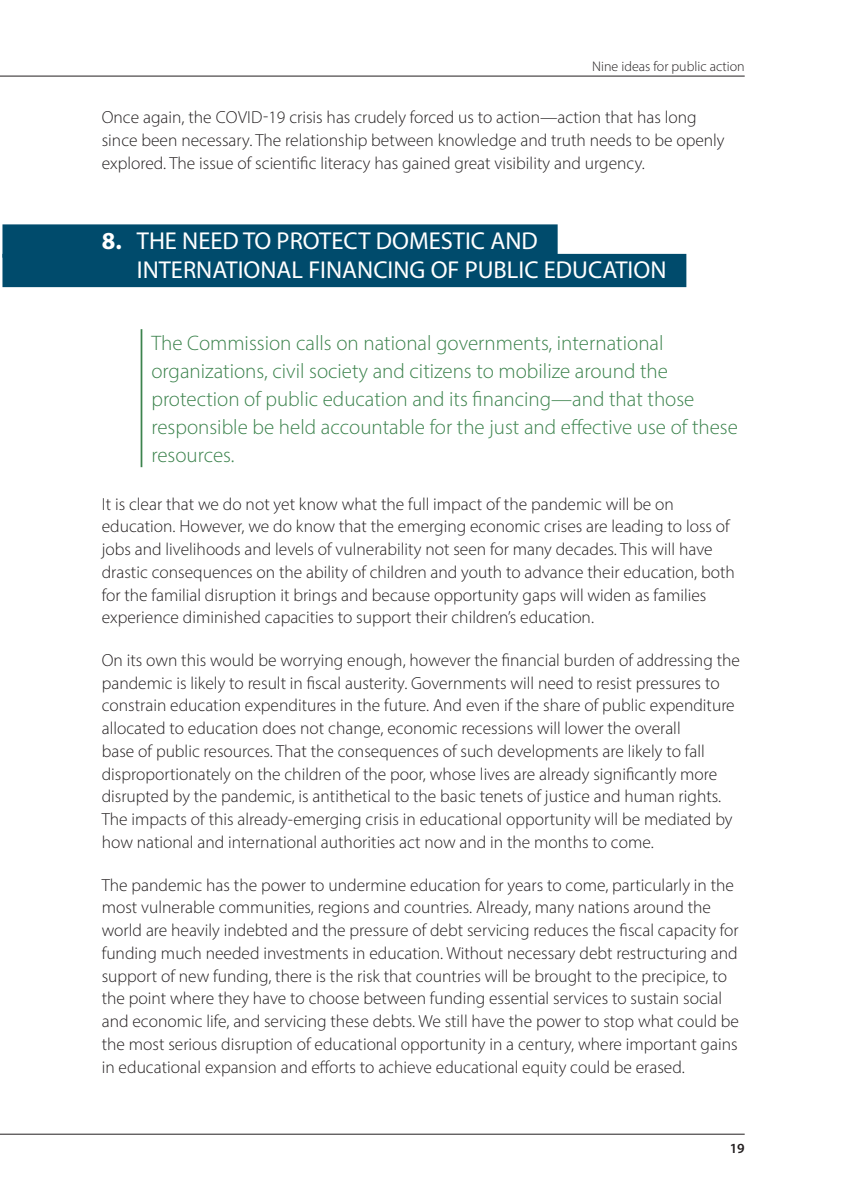
<style>
.page{position:relative;width:844px;height:1191px;background:#fff}
.page>*{position:absolute;margin:0;border:0;box-sizing:border-box;transform-origin:0 0}
.Ligne3{font:24.5px "Myriad Pro";color:#fff}
.LIgne2{font:24.5px "Myriad Pro";color:#fff}
.Pa11{font:300 21px/28px "Myriad Pro";color:#3c834d}
._01_Text{font:300 17.5px/22.8px "Myriad Pro";color:#231f20}
.t1{font:300 14px "Myriad Pro";color:#231f20}
.t2{font:600 14px "Myriad Pro";color:#231f20}
.s1{font-weight:700}
</style>
<div class="page">
<hr style="left:0;top:76px;width:744px;height:1px;background:#231f20">
<hr style="left:0;top:1133px;width:744px;height:1px;background:#231f20">
<div style="left:2px;top:224px;width:555px;height:34px;background:#004b6c"></div>
<div style="left:2px;top:254px;width:684px;height:33px;background:#004b6c"></div>
<hr style="left:141px;top:329px;width:1px;height:138px;background:#3c834d">
<p class="t1" style="left:592px;top:58px;width:154px">Nine ideas for public action</p>
<p class="_01_Text" style="left:102px;top:106px;width:624px">Once again, the COVID-19 crisis has crudely forced us to action—action that has long since been necessary. The relationship between knowledge and truth needs to be openly explored. The issue of scientific literacy has gained great visibility and urgency.</p>
<p class="LIgne2" style="left:102px;top:225px;width:437px"><span class="s1">8.</span> THE NEED TO PROTECT DOMESTIC AND</p>
<p class="Ligne3" style="left:137px;top:255px;width:531px">INTERNATIONAL FINANCING OF PUBLIC EDUCATION</p>
<p class="Pa11" style="left:151px;top:329px;width:588px">The Commission calls on national governments, international organizations, civil society and citizens to mobilize around the protection of public education and its financing—and that those responsible be held accountable for the just and effective use of these resources.</p>
<p class="_01_Text" style="left:102px;top:492px;width:634px">It is clear that we do not yet know what the full impact of the pandemic will be on education. However, we do know that the emerging economic crises are leading to loss of jobs and livelihoods and levels of vulnerability not seen for many decades. This will have drastic consequences on the ability of children and youth to advance their education, both for the familial disruption it brings and because opportunity gaps will widen as families experience diminished capacities to support their children’s education.</p>
<p class="_01_Text" style="left:102px;top:648px;width:639px">On its own this would be worrying enough, however the financial burden of addressing the pandemic is likely to result in fiscal austerity. Governments will need to resist pressures to constrain education expenditures in the future. And even if the share of public expenditure allocated to education does not change, economic recessions will lower the overall<br>base of public resources. That the consequences of such developments are likely to fall disproportionately on the children of the poor, whose lives are already significantly more disrupted by the pandemic, is antithetical to the basic tenets of justice and human rights.<br>The impacts of this already-emerging crisis in educational opportunity will be mediated by how national and international authorities act now and in the months to come.</p>
<p class="_01_Text" style="left:102px;top:873px;width:638px">The pandemic has the power to undermine education for years to come, particularly in the most vulnerable communities, regions and countries. Already, many nations around the world are heavily indebted and the pressure of debt servicing reduces the fiscal capacity for funding much needed investments in education. Without necessary debt restructuring and support of new funding, there is the risk that countries will be brought to the precipice, to the point where they have to choose between funding essential services to sustain social and economic life, and servicing these debts. We still have the power to stop what could be the most serious disruption of educational opportunity in a century, where important gains in educational expansion and efforts to achieve educational equity could be erased.</p>
<p class="t2" style="left:729px;top:1139px;width:17px">19</p>
</div>
